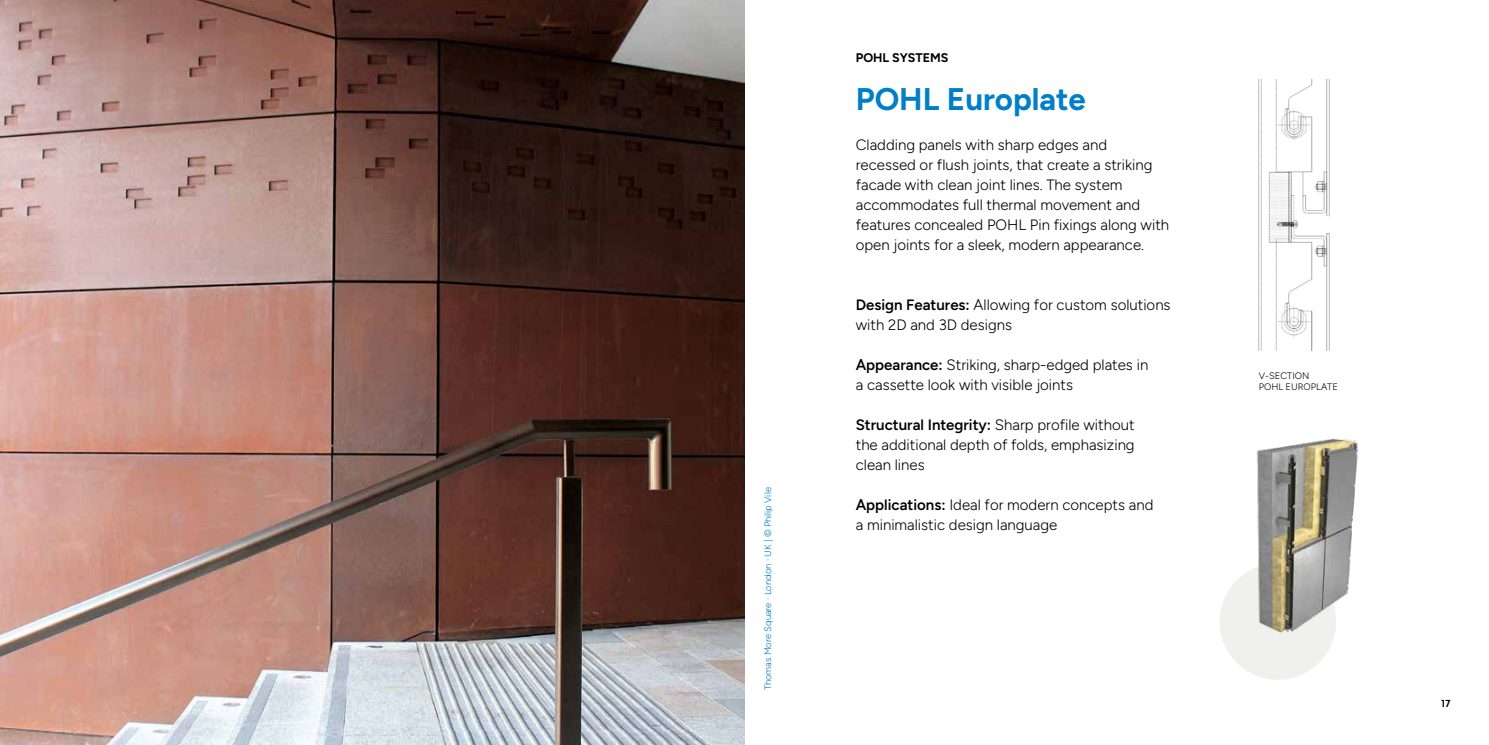
<style>
.page{position:relative;width:1489px;height:745px;background:#fff}
.page>*{position:absolute;margin:0;border:0;box-sizing:border-box;transform-origin:0 0}
.t1{font:700 31.25px "Figtree";color:#007fc8}
.t2{font:300 15px/20px "Figtree";color:#000}
.t3{font:700 12.5px "Figtree";color:#000}
.t4{font:700 10px "NN Ernesto Trial";color:#000}
.t5{font:300 9.38px "Figtree";color:#007fc8}
.t6{font:300 9.38px/11.2px "Figtree";color:#000}
.s1{font-weight:600}
</style>
<div class="page">
<div style="left:1219px;top:562px;width:116px;height:117px;background:#f0f0ef;border-radius:50%"></div>
<img style="left:1258px;top:79px;width:72px;height:271px">
<img style="left:1247px;top:438px;width:111px;height:202px">
<img style="left:0;top:0;width:744px;height:744px">
<p class="t5" style="left:762px;top:690px;width:204px;rotate:-90deg">Thomas More Square · London · UK | © Philip Vile</p>
<p class="t3" style="left:855px;top:50px;width:94px">POHL SYSTEMS</p>
<h1 class="t1" style="left:855px;top:80px;width:231px">POHL Europlate</h1>
<p class="t2" style="left:855px;top:134px;width:315px">Cladding panels with sharp edges and recessed or flush joints, that create a striking facade with clean joint lines. The system accommodates full thermal movement and features concealed POHL Pin fixings along with open joints for a sleek, modern appearance.</p>
<p class="t2" style="left:855px;top:294px;width:316px"><span class="s1">Design Features:</span> Allowing for custom solutions with 2D and 3D designs</p>
<p class="t2" style="left:855px;top:354px;width:294px"><span class="s1">Appearance:</span> Striking, sharp-edged plates in a cassette look with visible joints</p>
<p class="t2" style="left:855px;top:414px;width:280px;text-align:justify"><span class="s1">Structural Integrity:</span> Sharp profile without the additional depth of folds, emphasizing clean lines</p>
<p class="t2" style="left:855px;top:494px;width:299px"><span class="s1">Applications:</span> Ideal for modern concepts and a minimalistic design language</p>
<p class="t6" style="left:1258px;top:370px;width:81px">V-SECTION<br>POHL EUROPLATE</p>
<p class="t4" style="left:1440px;top:699px;width:12px">17</p>
</div>
